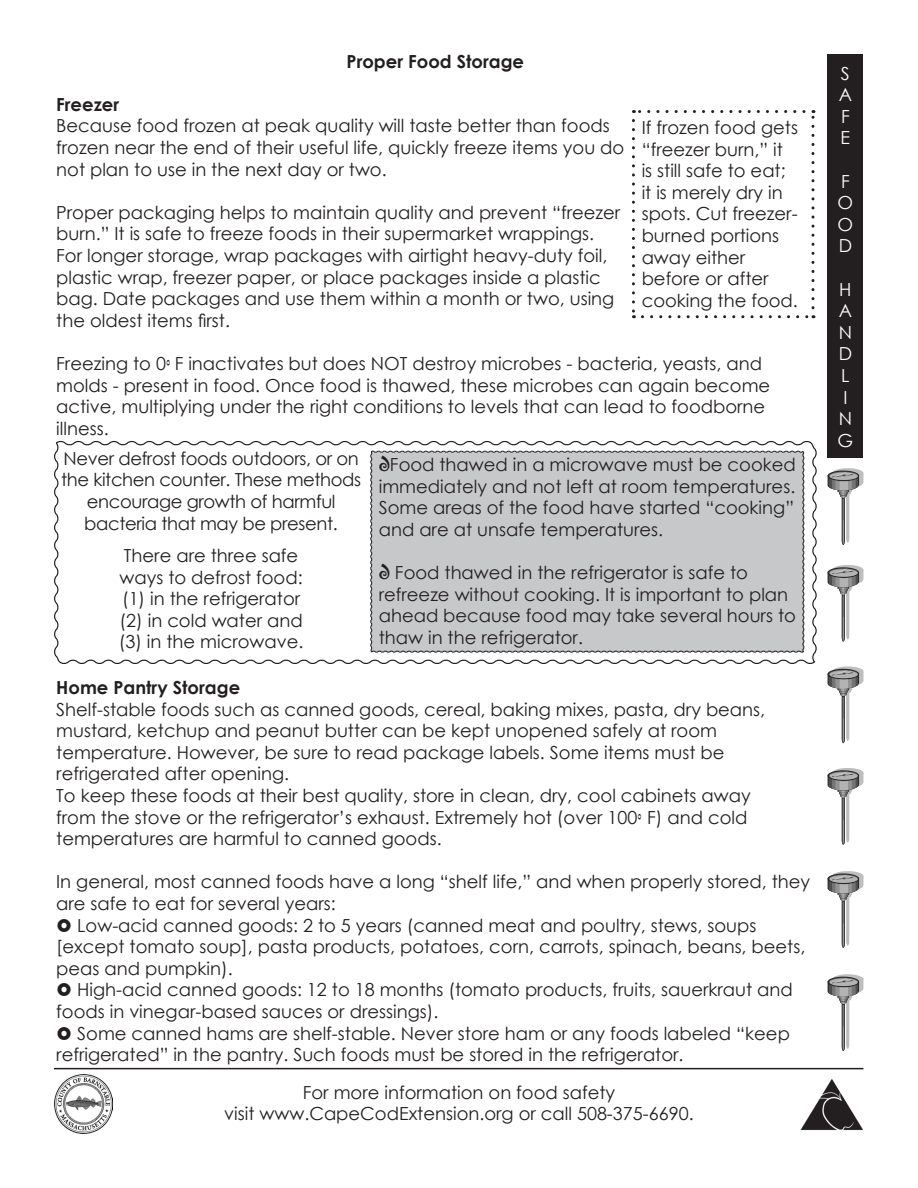
<style>
.page{position:relative;width:918px;height:1188px;background:#fff}
.page>*{position:absolute;margin:0;border:0;box-sizing:border-box;transform-origin:0 0}
.t1{font:18px/21.6px "Century Gothic";color:#231f20}
.t2{font:18px/21.6px "Century Gothic";letter-spacing:-.02em;color:#231f20;text-align:center}
.t3{font:700 18px "Century Gothic";color:#231f20}
.t4{font:18px/21.6px "Century Gothic";color:#fff}
.s1{font-family:"Blue Highway Condensed"}
.s2{font-family:"Jokerman"}
</style>
<div class="page">
<img style="left:54px;top:1075px;width:58px;height:59px">
<hr style="left:54px;top:1068px;width:809px;height:1px;background:#231f20">
<img style="left:800px;top:1079px;width:63px;height:52px">
<svg style="left:828px;top:768px;width:35px;height:77px"></svg>
<svg style="left:828px;top:666px;width:35px;height:77px"></svg>
<svg style="left:828px;top:565px;width:35px;height:77px"></svg>
<svg style="left:828px;top:468px;width:35px;height:77px"></svg>
<svg style="left:828px;top:871px;width:35px;height:77px"></svg>
<svg style="left:828px;top:974px;width:35px;height:77px"></svg>
<svg style="left:54px;top:441px;width:763px;height:223px"></svg>
<svg style="left:632px;top:120px;width:3px;height:198px"></svg>
<svg style="left:642px;top:315px;width:172px;height:3px"></svg>
<svg style="left:812px;top:110px;width:3px;height:198px"></svg>
<svg style="left:633px;top:110px;width:171px;height:3px"></svg>
<div style="left:370px;top:450px;width:435px;height:203px;background:#c7c8ca"></div>
<div style="left:827px;top:54px;width:36px;height:404px;background:#231f20"></div>
<p class="t3" style="left:347px;top:47px;width:179px">Proper Food Storage</p>
<p class="t3" style="left:56px;top:91px;width:64px">Freezer</p>
<p class="t1" style="left:56px;top:115px;width:570px">Because food frozen at peak quality will taste better than foods frozen near the end of their useful life, quickly freeze items you do not plan to use in the next day or two.</p>
<p class="t1" style="left:56px;top:201px;width:566px">Proper packaging helps to maintain quality and prevent “freezer burn.” It is safe to freeze foods in their supermarket wrappings.<br>For longer storage, wrap packages with airtight heavy-duty foil, plastic wrap, freezer paper, or place packages inside a plastic bag. Date packages and use them within a month or two, using the oldest items first.</p>
<p class="t1" style="left:56px;top:352px;width:716px">Freezing to 0<span class="s1">°</span> F inactivates but does NOT destroy microbes - bacteria, yeasts, and molds - present in food. Once food is thawed, these microbes can again become active, multiplying under the right conditions to levels that can lead to foodborne illness.</p>
<p class="t1" style="left:642px;top:116px;width:158px">If frozen food gets “freezer burn,” it is still safe to eat; it is merely dry in spots. Cut freezer&shy;burned portions away either before or after cooking the food.</p>
<p class="t2" style="left:61px;top:447px;width:302px">Never defrost foods outdoors, or on the kitchen counter. These methods encourage growth of harmful bacteria that may be present.</p>
<p class="t1" style="left:119px;top:545px;width:186px">There are three safe ways to defrost food: (1) in the refrigerator (2) in cold water and (3) in the microwave.</p>
<p class="t1" style="left:379px;top:453px;width:419px;text-align:justify"><span class="s2">∂</span>Food thawed in a microwave must be cooked immediately and not left at room temperatures.<br>Some areas of the food have started “cooking” and are at unsafe temperatures.</p>
<p class="t1" style="left:379px;top:561px;width:419px"><span class="s2">∂</span> Food thawed in the refrigerator is safe to refreeze without cooking. It is important to plan ahead because food may take several hours to thaw in the refrigerator.</p>
<p class="t3" style="left:56px;top:674px;width:185px">Home Pantry Storage</p>
<p class="t1" style="left:56px;top:698px;width:710px">Shelf-stable foods such as canned goods, cereal, baking mixes, pasta, dry beans, mustard, ketchup and peanut butter can be kept unopened safely at room temperature. However, be sure to read package labels. Some items must be refrigerated after opening.<br>To keep these foods at their best quality, store in clean, dry, cool cabinets away from the stove or the refrigerator’s exhaust. Extremely hot (over 100<span class="s1">°</span> F) and cold temperatures are harmful to canned goods.</p>
<p class="t1" style="left:56px;top:871px;width:755px">In general, most canned foods have a long “shelf life,” and when properly stored, they</p>
<p class="t1" style="left:56px;top:892px;width:281px">are safe to eat for several years:</p>
<p class="t1" style="left:77px;top:914px;width:681px">Low-acid canned goods: 2 to 5 years (canned meat and poultry, stews, soups</p>
<p class="t1" style="left:56px;top:936px;width:751px">[except tomato soup], pasta products, potatoes, corn, carrots, spinach, beans, beets,</p>
<p class="t1" style="left:56px;top:957px;width:178px">peas and pumpkin).</p>
<p class="t1" style="left:77px;top:979px;width:717px">High-acid canned goods: 12 to 18 months (tomato products, fruits, sauerkraut and</p>
<p class="t1" style="left:56px;top:1000px;width:384px">foods in vinegar-based sauces or dressings).</p>
<p class="t1" style="left:77px;top:1022px;width:714px">Some canned hams are shelf-stable. Never store ham or any foods labeled “keep</p>
<p class="t1" style="left:56px;top:1044px;width:629px">refrigerated” in the pantry. Such foods must be stored in the refrigerator.</p>
<p class="t1" style="left:224px;top:1081px;width:471px;text-align:center">For more information on food safety<br>visit www.CapeCodExtension.org or call 508-375-6690.</p>
<p class="t4" style="left:839px;top:62px;width:15px">S<br>A<br>F<br>E</p>
<p class="t4" style="left:838px;top:170px;width:17px">F<br>O<br>O<br>D</p>
<p class="t4" style="left:838px;top:278px;width:17px;text-align:center">H<br>A<br>N<br>D<br>L<br>I<br>N<br>G</p>
</div>
